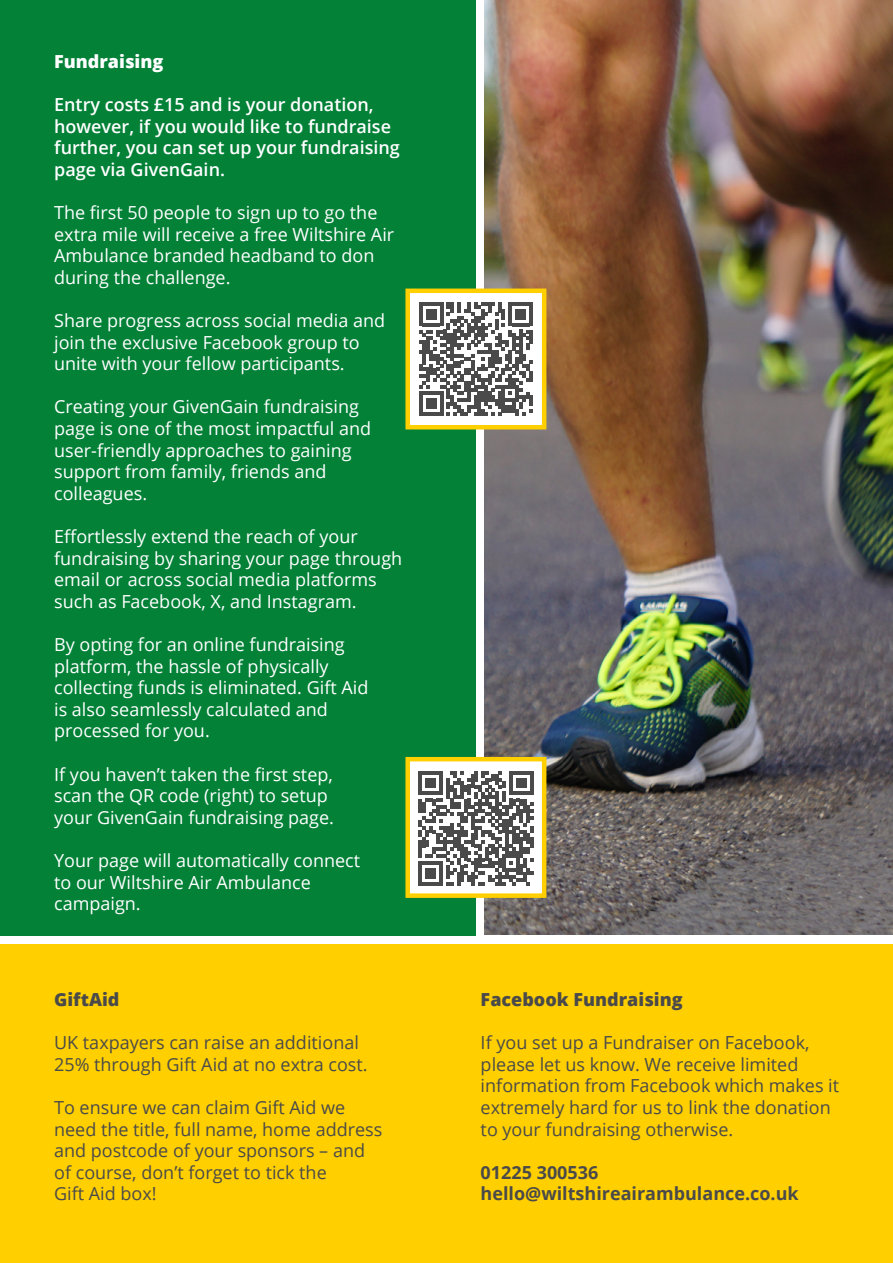
<style>
.page{position:relative;width:893px;height:1263px;background:#fff}
.page>*{position:absolute;margin:0;border:0;box-sizing:border-box;transform-origin:0 0}
.t1{font:18px/21.6px "Open Sans";color:#fff}
.t2{font:18px/21.6px "Open Sans";color:#4a4a4a}
.t3{font:600 18px/21.6px "Open Sans";color:#fff}
.t4{font:700 18px/21.6px "Open Sans";color:#4a4a4a}
.t5{font:800 18px "Open Sans";color:#4a4a4a}
.t6{font:800 18px "Open Sans";color:#fff}
</style>
<div class="page">
<div style="left:0;top:0;width:475px;height:935px;background:#028137"></div>
<div style="left:0;top:944px;width:893px;height:319px;background:#ffcf00"></div>
<img style="left:485px;top:0;width:408px;height:935px">
<div style="left:408px;top:291px;width:136px;height:136px;background:#fff"></div>
<svg style="left:419px;top:302px;width:114px;height:114px"></svg>
<div style="left:405px;top:289px;width:141px;height:140px;border:4px solid #ffcf00"></div>
<div style="left:408px;top:759px;width:136px;height:137px;background:#fff"></div>
<svg style="left:419px;top:771px;width:114px;height:114px"></svg>
<div style="left:405px;top:757px;width:141px;height:141px;border:4px solid #ffcf00"></div>
<p class="t6" style="left:54px;top:48px;width:111px">Fundraising</p>
<p class="t3" style="left:54px;top:93px;width:347px">Entry costs £15 and is your donation, however, if you would like to fundraise further, you can set up your fundraising page via GivenGain.</p>
<p class="t1" style="left:54px;top:201px;width:342px">The first 50 people to sign up to go the extra mile will receive a free Wiltshire Air Ambulance branded headband to don during the challenge.</p>
<p class="t1" style="left:54px;top:309px;width:333px">Share progress across social media and join the exclusive Facebook group to unite with your fellow participants.</p>
<p class="t1" style="left:54px;top:396px;width:319px">Creating your GivenGain fundraising page is one of the most impactful and user-friendly approaches to gaining support from family, friends and colleagues.</p>
<p class="t1" style="left:54px;top:525px;width:350px">Effortlessly extend the reach of your fundraising by sharing your page through email or across social media platforms such as Facebook, X, and Instagram.</p>
<p class="t1" style="left:54px;top:633px;width:316px">By opting for an online fundraising platform, the hassle of physically collecting funds is eliminated. Gift Aid is also seamlessly calculated and processed for you.</p>
<p class="t1" style="left:54px;top:763px;width:281px">If you haven’t taken the first step, scan the QR code (right) to setup your GivenGain fundraising page.</p>
<p class="t1" style="left:54px;top:849px;width:308px">Your page will automatically connect to our Wiltshire Air Ambulance campaign.</p>
<p class="t5" style="left:54px;top:986px;width:67px">GiftAid</p>
<p class="t2" style="left:54px;top:1031px;width:315px">UK taxpayers can raise an additional<br>25% through Gift Aid at no extra cost.</p>
<p class="t2" style="left:54px;top:1096px;width:330px">To ensure we can claim Gift Aid we need the title, full name, home address and postcode of your sponsors – and of course, don’t forget to tick the<br>Gift Aid box!</p>
<p class="t5" style="left:481px;top:986px;width:204px">Facebook Fundraising</p>
<p class="t2" style="left:481px;top:1031px;width:360px">If you set up a Fundraiser on Facebook, please let us know. We receive limited information from Facebook which makes it extremely hard for us to link the donation to your fundraising otherwise.</p>
<p class="t4" style="left:481px;top:1161px;width:320px">01225 300536 hello@wiltshireairambulance.co.uk</p>
</div>
